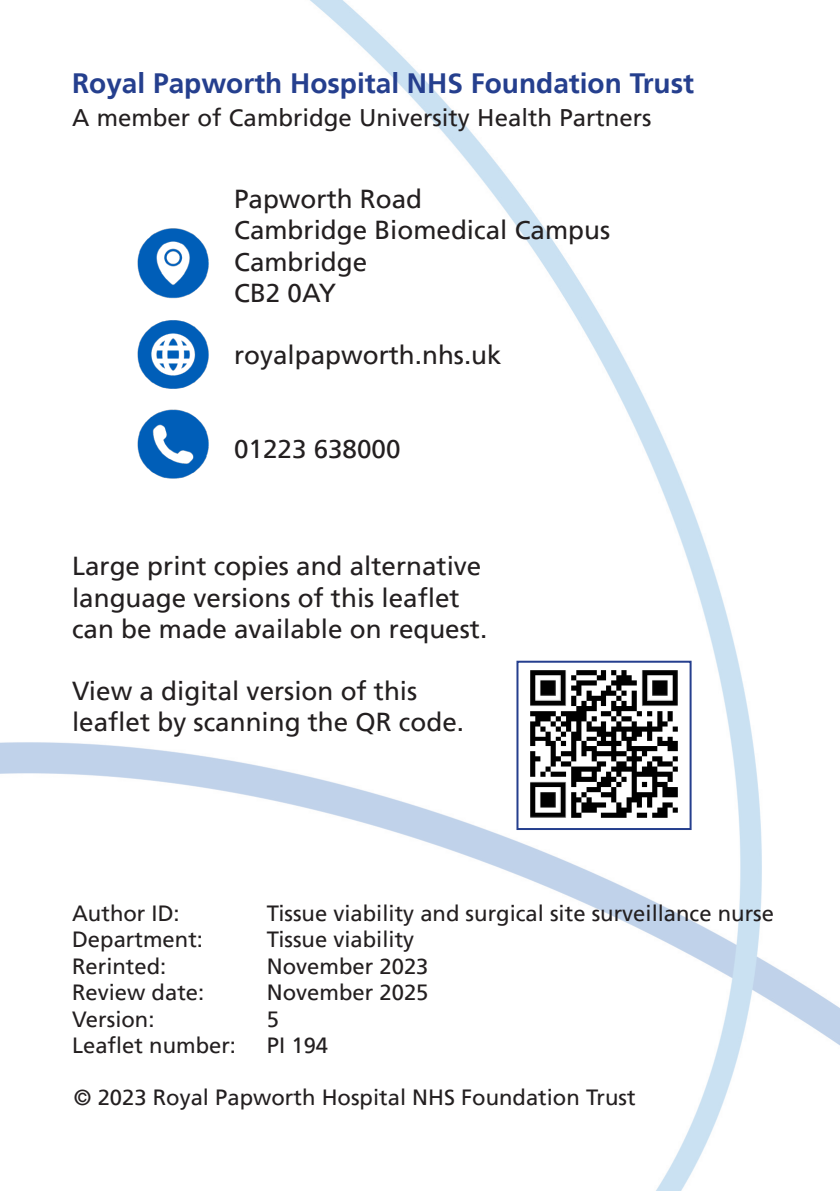
<style>
.page{position:relative;width:840px;height:1191px;background:#fff}
.page>*{position:absolute;margin:0;border:0;box-sizing:border-box;transform-origin:0 0}
.t1{font:700 28px "Frutiger";color:#253f8e}
.t2{font:26px/31.2px "Frutiger";color:#231f20}
.t3{font:24px "Frutiger";color:#231f20}
.t4{font:22px "Frutiger";color:#231f20}
</style>
<div class="page">
<img style="left:0;top:0;width:839px;height:1191px">
<img style="left:117px;top:225px;width:111px;height:77px">
<div style="left:516px;top:660px;width:175px;height:170px;background:#fff;border:2px solid #253f8e"></div>
<img style="left:118px;top:313px;width:110px;height:82px">
<img style="left:117px;top:405px;width:111px;height:80px">
<img style="left:530px;top:670px;width:148px;height:148px">
<p class="t1" style="left:72px;top:67px;width:623px">Royal Papworth Hospital NHS Foundation Trust</p>
<p class="t3" style="left:72px;top:103px;width:580px">A member of Cambridge University Health Partners</p>
<p class="t2" style="left:234px;top:183px;width:189px">Papworth Road</p>
<p class="t2" style="left:234px;top:215px;width:377px">Cambridge Biomedical Campus</p>
<p class="t2" style="left:234px;top:246px;width:134px">Cambridge</p>
<p class="t2" style="left:234px;top:277px;width:103px">CB2 0AY</p>
<p class="t2" style="left:234px;top:339px;width:269px">royalpapworth.nhs.uk</p>
<p class="t2" style="left:234px;top:433px;width:168px">01223 638000</p>
<p class="t2" style="left:72px;top:551px;width:416px">Large print copies and alternative language versions of this leaflet can be made available on request.</p>
<p class="t2" style="left:72px;top:675px;width:346px">View a digital version of this</p>
<p class="t2" style="left:72px;top:707px;width:393px">leaflet by scanning the QR code.</p>
<p class="t4" style="left:72px;top:900px;width:109px">Author ID:</p>
<p class="t4" style="left:72px;top:926px;width:132px">Department:</p>
<p class="t4" style="left:72px;top:953px;width:96px">Rerinted:</p>
<p class="t4" style="left:72px;top:979px;width:134px">Review date:</p>
<p class="t4" style="left:72px;top:1006px;width:84px">Version:</p>
<p class="t4" style="left:72px;top:1032px;width:165px">Leaflet number:</p>
<p class="t4" style="left:267px;top:900px;width:508px">Tissue viability and surgical site surveillance nurse</p>
<p class="t4" style="left:267px;top:926px;width:149px">Tissue viability</p>
<p class="t4" style="left:267px;top:953px;width:163px">November 2023</p>
<p class="t4" style="left:267px;top:979px;width:163px">November 2025</p>
<p class="t4" style="left:267px;top:1006px;width:14px">5</p>
<p class="t4" style="left:267px;top:1032px;width:63px">PI 194</p>
<p class="t4" style="left:74px;top:1084px;width:563px">© 2023 Royal Papworth Hospital NHS Foundation Trust</p>
</div>
